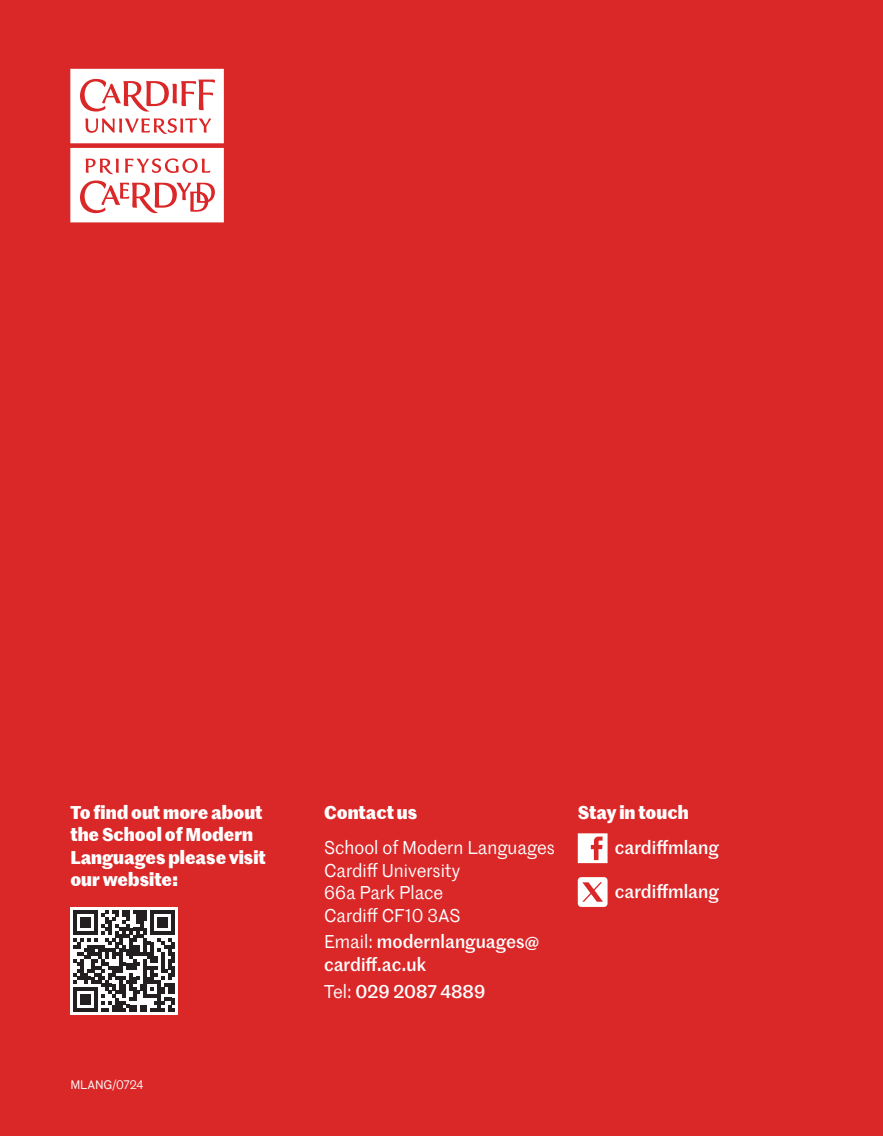
<style>
.page{position:relative;width:883px;height:1136px;background:#fff}
.page>*{position:absolute;margin:0;border:0;box-sizing:border-box;transform-origin:0 0}
.t1{font:700 18px/22.5px "Marr Sans TT";color:#fff}
.t2{font:500 18px/22.5px "Marr Sans";color:#fff}
.t3{font:18px/22.5px "Marr Sans TT";color:#fff}
.t4{font:12px "Marr Sans TT";color:#fff}
.s1{font-family:"Marr Sans TT";font-weight:400}
</style>
<div class="page">
<div style="left:0;top:0;width:883px;height:1135px;background:#da2728"></div>
<svg style="left:70px;top:69px;width:154px;height:153px;background:#f7d5d5"></svg>
<svg style="left:578px;top:833px;width:30px;height:30px"></svg>
<svg style="left:578px;top:877px;width:30px;height:29px"></svg>
<svg style="left:71px;top:907px;width:107px;height:107px"></svg>
<svg style="left:74px;top:910px;width:101px;height:101px;background:#7f7d7d"></svg>
<p class="t1" style="left:70px;top:799px;width:197px">To find out more about the School of Modern<br>Languages please visit our website:</p>
<p class="t1" style="left:324px;top:799px;width:95px">Contact us</p>
<p class="t3" style="left:324px;top:835px;width:232px">School of Modern Languages<br>Cardiff University<br>66a Park Place<br>Cardiff CF10 3AS</p>
<p class="t2" style="left:324px;top:929px;width:217px"><span class="s1">Email:</span> modernlanguages@ cardiff.ac.uk</p>
<p class="t2" style="left:324px;top:978px;width:163px"><span class="s1">Tel:</span> 029 2087 4889</p>
<p class="t1" style="left:578px;top:799px;width:112px">Stay in touch</p>
<p class="t2" style="left:615px;top:835px;width:106px">cardiffmlang</p>
<p class="t2" style="left:615px;top:879px;width:106px">cardiffmlang</p>
<p class="t4" style="left:70px;top:1076px;width:74px">MLANG/0724</p>
</div>
